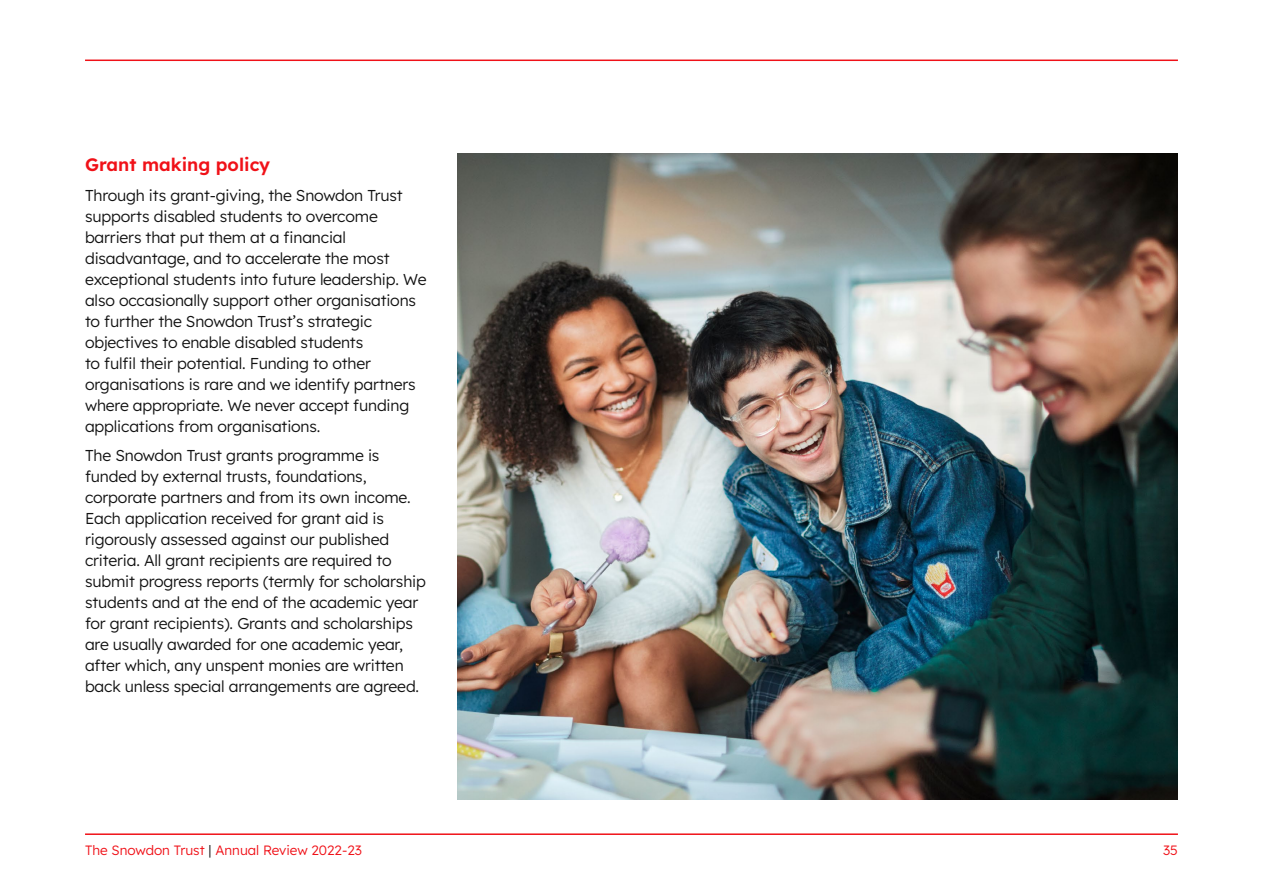
<style>
.page{position:relative;width:1263px;height:893px;background:#fff}
.page>*{position:absolute;margin:0;border:0;box-sizing:border-box;transform-origin:0 0}
.t1{font:18px "Lexend Deca";color:#f01118}
.t2{font:300 15.75px/21px "Lexend Deca";letter-spacing:-.01em;color:#121212}
.t3{font:300 13.5px "Lexend Deca";color:#f01118}
.s1{color:#121212}
</style>
<div class="page">
<hr style="left:85px;top:60px;width:1093px;height:1px;background:#f01118">
<hr style="left:85px;top:833px;width:1093px;height:2px;background:#f01118">
<img style="left:458px;top:153px;width:720px;height:646px">
<p class="t1" style="left:85px;top:152px;width:187px">Grant making policy</p>
<p class="t2" style="left:85px;top:183px;width:343px">Through its grant-giving, the Snowdon Trust supports disabled students to overcome barriers that put them at a financial disadvantage, and to accelerate the most exceptional students into future leadership. We also occasionally support other organisations to further the Snowdon Trust’s strategic objectives to enable disabled students<br>to fulfil their potential. Funding to other organisations is rare and we identify partners where appropriate. We never accept funding applications from organisations.</p>
<p class="t2" style="left:85px;top:444px;width:342px">The Snowdon Trust grants programme is funded by external trusts, foundations, corporate partners and from its own income.<br>Each application received for grant aid is rigorously assessed against our published criteria. All grant recipients are required to submit progress reports (termly for scholarship students and at the end of the academic year for grant recipients). Grants and scholarships are usually awarded for one academic year, after which, any unspent monies are written back unless special arrangements are agreed.</p>
<p class="t3" style="left:85px;top:841px;width:278px">The Snowdon Trust <span class="s1">|</span> Annual Review 2022-23</p>
<p class="t3" style="left:1163px;top:841px;width:16px">35</p>
</div>
